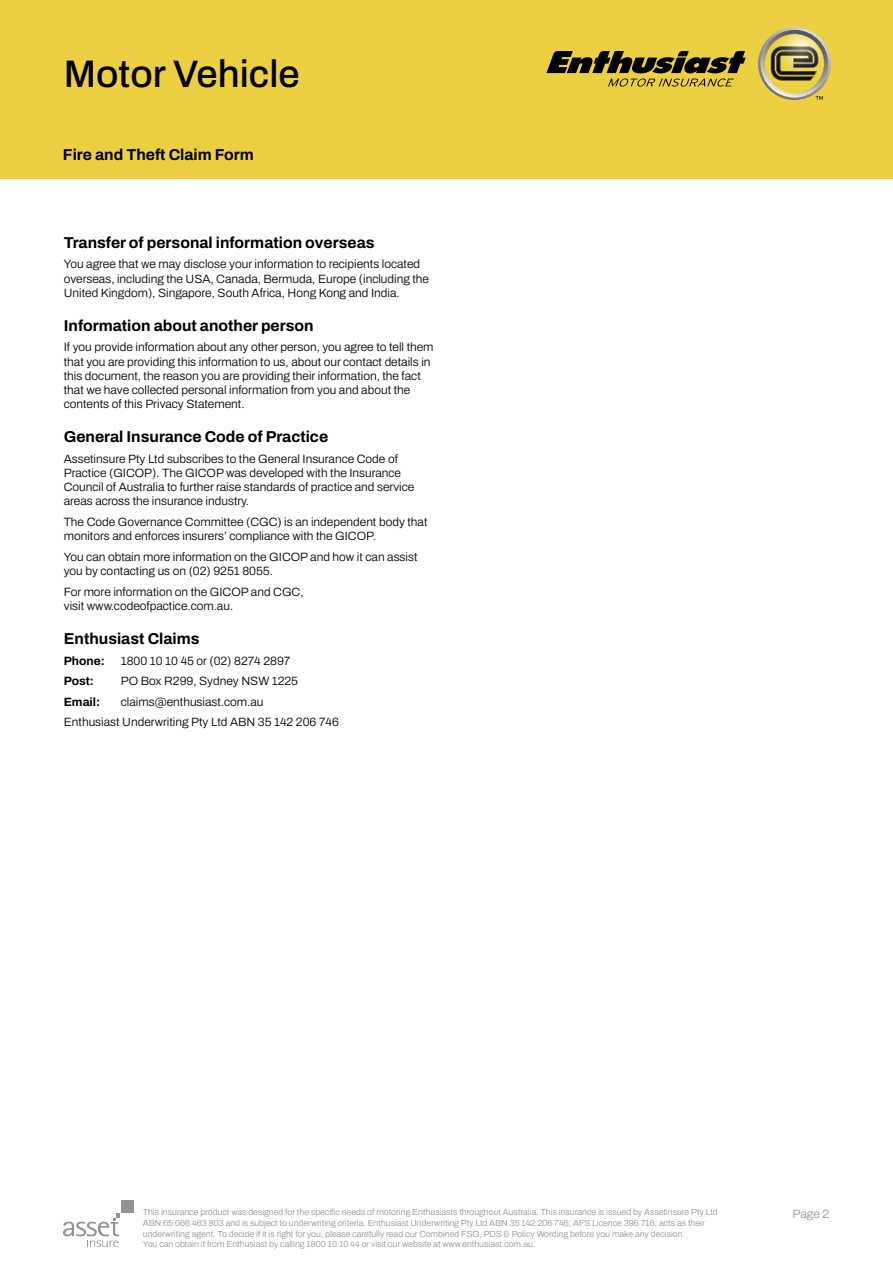
<style>
.page{position:relative;width:893px;height:1263px;background:#fff}
.page>*{position:absolute;margin:0;border:0;box-sizing:border-box;transform-origin:0 0}
.t1{font:500 38.4px "Archivo";color:#000}
.SUB2{font:700 15.75px "Archivo";color:#000}
.BODY{font:300 12px/14.2px "Archivo";color:#000}
.BODY-2{font:700 12px "Archivo";color:#000}
.t2{font:300 12px "Archivo";color:#939393}
.t3{font:300 8.7px/10.5px "Archivo";color:#939393}
</style>
<div class="page">
<div style="left:0;top:0;width:893px;height:179px;background:#ecd041"></div>
<svg style="left:758px;top:27px;width:73px;height:73px"></svg>
<svg style="left:546px;top:51px;width:200px;height:36px"></svg>
<div style="left:121px;top:1200px;width:13px;height:12px;background:#939393"></div>
<svg style="left:63px;top:1214px;width:57px;height:33px"></svg>
<h1 class="t1" style="left:64px;top:45px;width:237px">Motor Vehicle</h1>
<h2 class="SUB2" style="left:63px;top:143px;width:192px">Fire and Theft Claim Form</h2>
<p class="SUB2" style="left:64px;top:230px;width:312px">Transfer of personal information overseas</p>
<p class="BODY" style="left:64px;top:257px;width:367px">You agree that we may disclose your information to recipients located overseas, including the USA, Canada, Bermuda, Europe (including the<br>United Kingdom), Singapore, South Africa, Hong Kong and India.</p>
<p class="SUB2" style="left:64px;top:313px;width:251px">Information about another person</p>
<p class="BODY" style="left:64px;top:340px;width:371px">If you provide information about any other person, you agree to tell them that you are providing this information to us, about our contact details in this document, the reason you are providing their information, the fact that we have collected personal information from you and about the contents of this Privacy Statement.</p>
<p class="SUB2" style="left:64px;top:425px;width:266px">General Insurance Code of Practice</p>
<p class="BODY" style="left:64px;top:451px;width:352px">Assetinsure Pty Ltd subscribes to the General Insurance Code of Practice (GICOP). The GICOP was developed with the Insurance Council of Australia to further raise standards of practice and service areas across the insurance industry.</p>
<p class="BODY" style="left:64px;top:515px;width:365px">The Code Governance Committee (CGC) is an independent body that monitors and enforces insurers’ compliance with the GICOP.</p>
<p class="BODY" style="left:64px;top:550px;width:355px">You can obtain more information on the GICOP and how it can assist you by contacting us on (02) 9251 8055.</p>
<p class="BODY" style="left:64px;top:585px;width:241px">For more information on the GICOP and CGC, visit www.codeofpactice.com.au.</p>
<p class="SUB2" style="left:64px;top:627px;width:137px">Enthusiast Claims</p>
<p class="BODY-2" style="left:64px;top:651px;width:43px">Phone:</p>
<p class="BODY" style="left:121px;top:653px;width:171px">1800 10 10 45 or (02) 8274 2897</p>
<p class="BODY-2" style="left:64px;top:672px;width:32px">Post:</p>
<p class="BODY" style="left:121px;top:674px;width:179px">PO Box R299, Sydney NSW 1225</p>
<p class="BODY-2" style="left:64px;top:693px;width:38px">Email:</p>
<p class="BODY" style="left:121px;top:694px;width:144px">claims@enthusiast.com.au</p>
<p class="BODY" style="left:64px;top:715px;width:277px">Enthusiast Underwriting Pty Ltd ABN 35 142 206 746</p>
<p class="t3" style="left:143px;top:1207px;width:576px">This insurance product was designed for the specific needs of motoring Enthusiasts throughout Australia. This insurance is issued by Assetinsure Pty Ltd ABN 65 066 463 803 and is subject to underwriting criteria. Enthusiast Underwriting Pty Ltd ABN 35 142 206 746; AFS Licence 396 716; acts as their underwriting agent. To decide if it is right for you, please carefully read our Combined FSG, PDS &amp; Policy Wording before you make any decision.<br>You can obtain it from Enthusiast by calling 1800 10 10 44 or visit our website at www.enthusiast.com.au.</p>
<p class="t2" style="left:793px;top:1205px;width:38px">Page 2</p>
</div>
